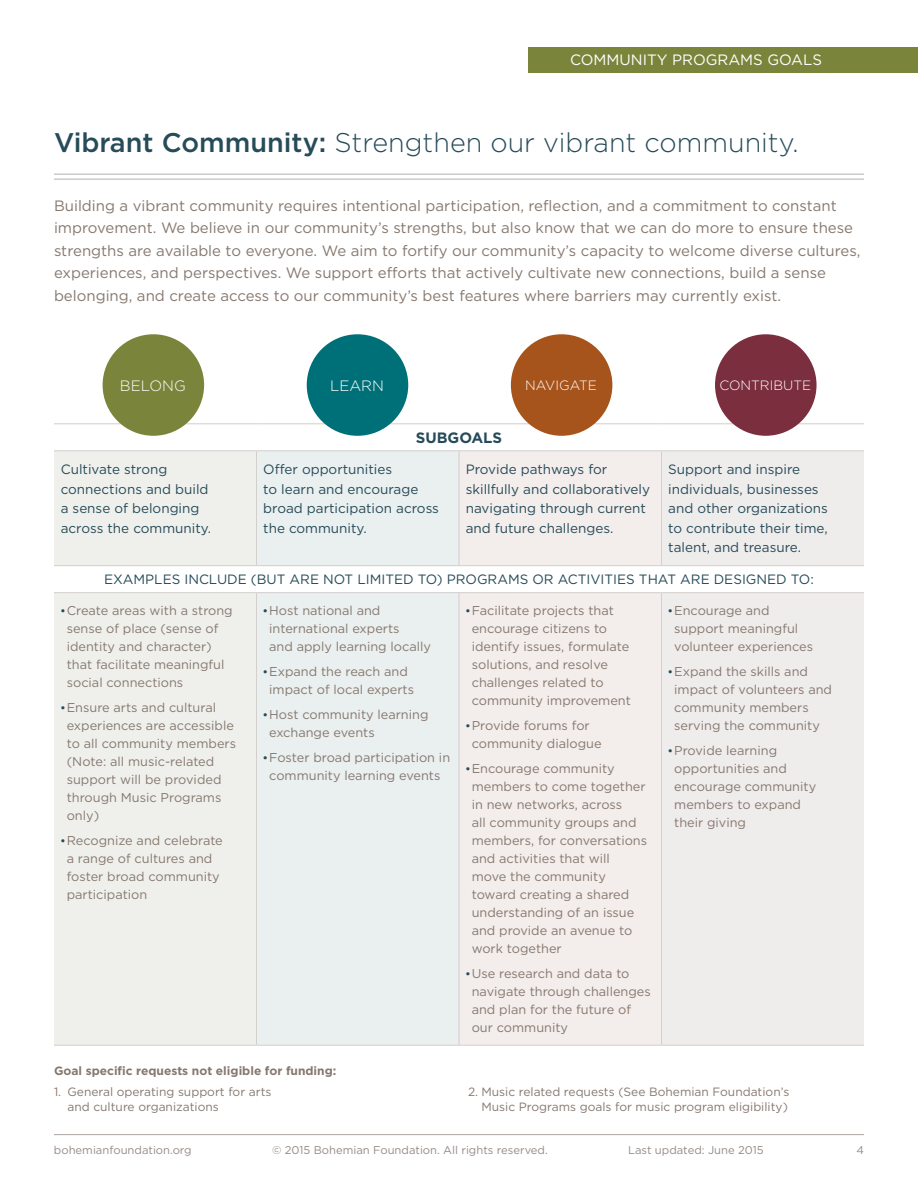
<style>
.page{position:relative;width:918px;height:1188px;background:#fff}
.page>*{position:absolute;margin:0;border:0;box-sizing:border-box;transform-origin:0 0}
.t1{font:300 27px "Gotham";color:#264b59}
.t2{font:15px/22.5px "Gotham";color:#86786f}
.t3{font:15px "Gotham";color:#fff}
.t4{font:300 15px "Gotham";color:#fff}
.t5{font:700 15px "Gotham";color:#264b59}
.t6{font:13.5px/19.5px "Gotham";color:#264b59}
.t7{font:300 13.5px "Gotham";color:#fff}
.t8{font:12.75px/18px "Gotham";color:#86786f}
.t9{font:12px/15px "Gotham";color:#86786f}
.t10{font:700 12px "Gotham";color:#86786f}
.t11{font:11.25px "Gotham";color:#968b85}
.s1{font-weight:500}
.s2{font-size:12px;color:#264b59}
</style>
<div class="page">
<hr style="left:54px;top:1134px;width:810px;height:1px;background:#b6afac">
<div style="left:528px;top:47px;width:390px;height:26px;background:#7a853b"></div>
<hr style="left:54px;top:174px;width:810px;height:1px;background:#b6afac">
<hr style="left:54px;top:179px;width:810px;height:1px;background:#b6afac">
<div style="left:54px;top:451px;width:202px;height:594px;background:#eff0ec"></div>
<div style="left:257px;top:451px;width:202px;height:594px;background:#eaefef"></div>
<div style="left:460px;top:451px;width:201px;height:594px;background:#f3edeb"></div>
<div style="left:662px;top:451px;width:202px;height:594px;background:#efecec"></div>
<hr style="left:54px;top:423px;width:202px;height:1px;background:#d2cfcd">
<hr style="left:256px;top:423px;width:203px;height:1px;background:#d2cfcd">
<hr style="left:459px;top:423px;width:203px;height:1px;background:#d2cfcd">
<hr style="left:662px;top:423px;width:202px;height:1px;background:#d2cfcd">
<hr style="left:54px;top:450px;width:202px;height:1px;background:#d2cfcd">
<hr style="left:256px;top:450px;width:203px;height:1px;background:#d2cfcd">
<hr style="left:256px;top:451px;width:1px;height:114px;background:#d2cfcd">
<hr style="left:459px;top:450px;width:203px;height:1px;background:#d2cfcd">
<hr style="left:459px;top:451px;width:1px;height:114px;background:#d2cfcd">
<hr style="left:662px;top:450px;width:202px;height:1px;background:#d2cfcd">
<hr style="left:661px;top:451px;width:1px;height:114px;background:#d2cfcd">
<hr style="left:54px;top:565px;width:202px;height:1px;background:#d2cfcd">
<hr style="left:256px;top:565px;width:203px;height:1px;background:#d2cfcd">
<hr style="left:459px;top:565px;width:203px;height:1px;background:#d2cfcd">
<hr style="left:662px;top:565px;width:202px;height:1px;background:#d2cfcd">
<hr style="left:54px;top:592px;width:202px;height:1px;background:#d2cfcd">
<hr style="left:256px;top:592px;width:203px;height:1px;background:#d2cfcd">
<hr style="left:256px;top:593px;width:1px;height:452px;background:#d2cfcd">
<hr style="left:459px;top:592px;width:203px;height:1px;background:#d2cfcd">
<hr style="left:459px;top:593px;width:1px;height:452px;background:#d2cfcd">
<hr style="left:662px;top:592px;width:202px;height:1px;background:#d2cfcd">
<hr style="left:661px;top:593px;width:1px;height:452px;background:#d2cfcd">
<hr style="left:54px;top:1045px;width:202px;height:1px;background:#d2cfcd">
<hr style="left:256px;top:1045px;width:203px;height:1px;background:#d2cfcd">
<hr style="left:459px;top:1045px;width:203px;height:1px;background:#d2cfcd">
<hr style="left:662px;top:1045px;width:202px;height:1px;background:#d2cfcd">
<div style="left:103px;top:334px;width:101px;height:102px;background:#7a853b;border-radius:50%"></div>
<div style="left:307px;top:334px;width:101px;height:102px;background:#007078;border-radius:50%"></div>
<div style="left:511px;top:334px;width:101px;height:102px;background:#a6541b;border-radius:50%"></div>
<div style="left:715px;top:334px;width:102px;height:102px;background:#7b2f3e;border-radius:50%"></div>
<p class="t3" style="left:570px;top:52px;width:253px">COMMUNITY PROGRAMS GOALS</p>
<h1 class="t1" style="left:54px;top:128px;width:746px"><span class="s1">Vibrant Community:</span> Strengthen our vibrant community.</h1>
<p class="t2" style="left:54px;top:194px;width:808px">Building a vibrant community requires intentional participation, reflection, and a commitment to constant improvement. We believe in our community’s strengths, but also know that we can do more to ensure these strengths are available to everyone. We aim to fortify our community’s capacity to welcome diverse cultures, experiences, and perspectives. We support efforts that actively cultivate new connections, build a sense belonging, and create access to our community’s best features where barriers may currently exist.</p>
<p class="t4" style="left:120px;top:377px;width:67px">BELONG</p>
<p class="t4" style="left:330px;top:377px;width:55px">LEARN</p>
<p class="t7" style="left:525px;top:378px;width:73px">NAVIGATE</p>
<p class="t7" style="left:719px;top:378px;width:93px">CONTRIBUTE</p>
<p class="t5" style="left:416px;top:429px;width:88px">SUBGOALS</p>
<p class="t6" style="left:61px;top:459px;width:152px">Cultivate strong connections and build a sense of belonging across the community.</p>
<p class="t6" style="left:263px;top:459px;width:177px">Offer opportunities<br>to learn and encourage broad participation across the community.</p>
<p class="t6" style="left:466px;top:459px;width:186px">Provide pathways for skillfully and collaboratively navigating through current and future challenges.</p>
<p class="t6" style="left:668px;top:459px;width:161px">Support and inspire individuals, businesses and other organizations to contribute their time, talent, and treasure.</p>
<p class="t6" style="left:104px;top:569px;width:711px">EXAMPLES INCLUDE (BUT ARE NOT LIMITED TO) PROGRAMS OR ACTIVITIES THAT ARE DESIGNED TO:</p>
<p class="t8" style="left:67px;top:602px;width:168px;text-indent:-7px"><span class="s2">•</span>Create areas with a strong sense of place (sense of identity and character) that facilitate meaningful social connections</p>
<p class="t8" style="left:67px;top:698px;width:171px;text-indent:-7px"><span class="s2">•</span>Ensure arts and cultural experiences are accessible to all community members (Note: all music-related support will be provided through Music Programs only)</p>
<p class="t8" style="left:67px;top:831px;width:158px;text-indent:-7px"><span class="s2">•</span>Recognize and celebrate a range of cultures and foster broad community participation</p>
<p class="t8" style="left:269px;top:602px;width:163px;text-indent:-7px"><span class="s2">•</span>Host national and international experts<br>and apply learning locally</p>
<p class="t8" style="left:262px;top:662px;width:153px;text-align:center"><span class="s2">•</span>Expand the reach and impact of local experts</p>
<p class="t8" style="left:269px;top:705px;width:161px;text-indent:-7px"><span class="s2">•</span>Host community learning exchange events</p>
<p class="t8" style="left:262px;top:748px;width:189px;text-align:center"><span class="s2">•</span>Foster broad participation in community learning events</p>
<p class="t8" style="left:472px;top:602px;width:161px;text-indent:-7px"><span class="s2">•</span>Facilitate projects that encourage citizens to identify issues, formulate solutions, and resolve challenges related to community improvement</p>
<p class="t8" style="left:472px;top:716px;width:131px;text-indent:-7px"><span class="s2">•</span>Provide forums for community dialogue</p>
<p class="t8" style="left:472px;top:759px;width:177px;text-indent:-7px"><span class="s2">•</span>Encourage community members to come together in new networks, across<br>all community groups and members, for conversations and activities that will move the community toward creating a shared understanding of an issue and provide an avenue to work together</p>
<p class="t8" style="left:472px;top:964px;width:181px;text-indent:-7px"><span class="s2">•</span>Use research and data to navigate through challenges and plan for the future of our community</p>
<p class="t8" style="left:674px;top:602px;width:140px;text-indent:-7px"><span class="s2">•</span>Encourage and support meaningful volunteer experiences</p>
<p class="t8" style="left:674px;top:662px;width:159px;text-indent:-7px"><span class="s2">•</span>Expand the skills and impact of volunteers and community members serving the community</p>
<p class="t8" style="left:674px;top:741px;width:143px;text-indent:-7px"><span class="s2">•</span>Provide learning opportunities and encourage community members to expand their giving</p>
<p class="t10" style="left:54px;top:1063px;width:284px">Goal specific requests not eligible for funding:</p>
<p class="t9" style="left:68px;top:1084px;width:205px;text-indent:-14px">1. General operating support for arts and culture organizations</p>
<p class="t9" style="left:468px;top:1084px;width:323px;text-align:right">2. Music related requests (See Bohemian Foundation’s<br>Music Programs goals for music program eligibility)</p>
<p class="t11" style="left:54px;top:1144px;width:139px">bohemianfoundation.org</p>
<p class="t11" style="left:272px;top:1144px;width:277px">© 2015 Bohemian Foundation. All rights reserved.</p>
<p class="t11" style="left:628px;top:1144px;width:137px">Last updated: June 2015</p>
<p class="t11" style="left:856px;top:1144px;width:9px">4</p>
</div>
